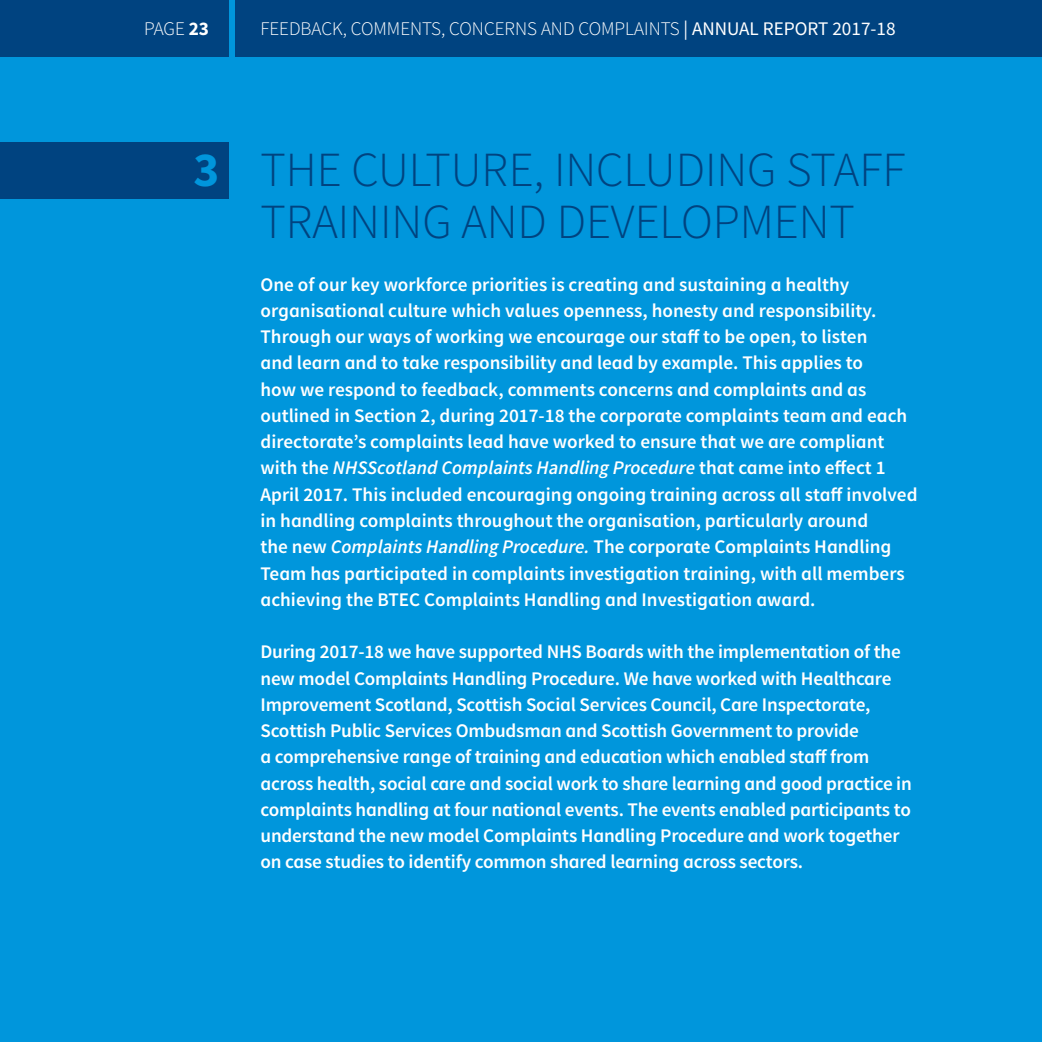
<style>
.page{position:relative;width:1042px;height:1042px;background:#0096dc}
.page>*{position:absolute;margin:0;border:0;box-sizing:border-box;transform-origin:0 0}
.t1{font:300 49px/52.5px "Source Sans Pro";color:#004380;text-align:center}
.t2{font:600 19.25px/26.2px "Source Sans Pro";letter-spacing:-.01em;color:#fff}
.t3{font:300 19.25px "Source Sans Pro";color:#fff}
.s1{font-weight:700}
.s2{font-weight:400}
.s3{font-weight:700;color:#0096dc}
.s4{font-style:italic}
</style>
<div class="page">
<div style="left:0;top:143px;width:228px;height:56px;background:#004380"></div>
<div style="left:0;top:0;width:228px;height:56px;background:#004380"></div>
<div style="left:236px;top:0;width:806px;height:56px;background:#004380"></div>
<p class="t3" style="left:144px;top:17px;width:66px">PAGE <span class="s1">23</span></p>
<p class="t3" style="left:260px;top:17px;width:637px">FEEDBACK, COMMENTS, CONCERNS AND COMPLAINTS <span class="s2">| ANNUAL REPORT 2017-18</span></p>
<h1 class="t1" style="left:193px;top:143px;width:713px"><span class="s3">3</span> THE CULTURE, INCLUDING STAFF<br>TRAINING AND DEVELOPMENT</h1>
<p class="t2" style="left:260px;top:272px;width:658px">One of our key workforce priorities is creating and sustaining a healthy organisational culture which values openness, honesty and responsibility.<br>Through our ways of working we encourage our staff to be open, to listen<br>and learn and to take responsibility and lead by example. This applies to<br>how we respond to feedback, comments concerns and complaints and as outlined in Section 2, during 2017-18 the corporate complaints team and each directorate’s complaints lead have worked to ensure that we are compliant with the <span class="s4">NHSScotland Complaints Handling Procedure</span> that came into effect 1<br>April 2017. This included encouraging ongoing training across all staff involved in handling complaints throughout the organisation, particularly around<br>the new <span class="s4">Complaints Handling Procedure.</span> The corporate Complaints Handling Team has participated in complaints investigation training, with all members achieving the BTEC Complaints Handling and Investigation award.</p>
<p class="t2" style="left:260px;top:639px;width:653px">During 2017-18 we have supported NHS Boards with the implementation of the new model Complaints Handling Procedure. We have worked with Healthcare Improvement Scotland, Scottish Social Services Council, Care Inspectorate, Scottish Public Services Ombudsman and Scottish Government to provide<br>a comprehensive range of training and education which enabled staff from across health, social care and social work to share learning and good practice in complaints handling at four national events. The events enabled participants to understand the new model Complaints Handling Procedure and work together on case studies to identify common shared learning across sectors.</p>
</div>
